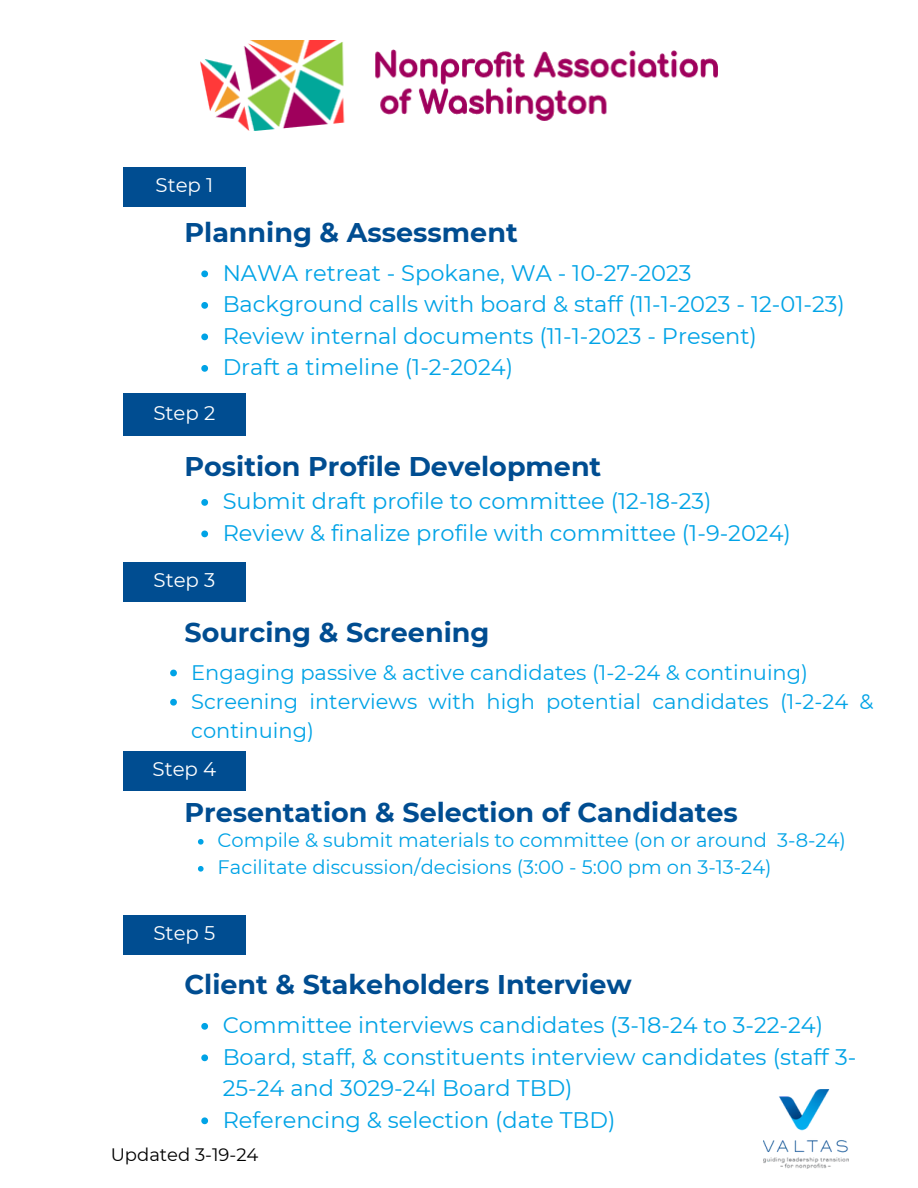
<style>
.page{position:relative;width:918px;height:1188px;background:#fff}
.page>*{position:absolute;margin:0;border:0;box-sizing:border-box;transform-origin:0 0}
.t1{font:700 27px "Montserrat";color:#004d91}
.t2{font:22.5px/31.5px "Montserrat";color:#00a3e6}
.t3{font:21px/29.2px "Montserrat";color:#00a3e6}
.t4{font:19.8px "Montserrat";color:#fff}
.t5{font:19.5px "Montserrat";color:#00a3e6}
.t6{font:18px "Montserrat";color:#000}
</style>
<div class="page">
<div style="left:123px;top:167px;width:123px;height:39px;background:#004d91"></div>
<svg style="left:201px;top:270px;width:7px;height:7px"></svg>
<svg style="left:201px;top:302px;width:7px;height:7px"></svg>
<svg style="left:201px;top:333px;width:7px;height:7px"></svg>
<svg style="left:201px;top:365px;width:7px;height:7px"></svg>
<svg style="left:201px;top:499px;width:7px;height:7px"></svg>
<svg style="left:201px;top:531px;width:7px;height:6px"></svg>
<svg style="left:170px;top:670px;width:7px;height:6px"></svg>
<svg style="left:170px;top:699px;width:7px;height:7px"></svg>
<div style="left:123px;top:393px;width:123px;height:43px;background:#004d91"></div>
<div style="left:123px;top:563px;width:123px;height:39px;background:#004d91"></div>
<div style="left:123px;top:915px;width:123px;height:39px;background:#004d91"></div>
<div style="left:123px;top:751px;width:123px;height:39px;background:#004d91"></div>
<svg style="left:201px;top:1023px;width:7px;height:7px"></svg>
<svg style="left:201px;top:1054px;width:7px;height:7px"></svg>
<svg style="left:201px;top:1117px;width:7px;height:7px"></svg>
<img style="left:764px;top:1089px;width:84px;height:79px">
<img style="left:200px;top:41px;width:518px;height:90px">
<svg style="left:198px;top:839px;width:6px;height:6px"></svg>
<svg style="left:198px;top:866px;width:6px;height:6px"></svg>
<p class="t4" style="left:156px;top:173px;width:59px">Step 1</p>
<p class="t1" style="left:184px;top:216px;width:335px">Planning &amp; Assessment</p>
<p class="t4" style="left:153px;top:401px;width:63px">Step 2</p>
<p class="t2" style="left:223px;top:257px;width:470px">NAWA retreat - Spokane, WA - 10-27-2023</p>
<h1 class="t2" style="left:223px;top:288px;width:624px">Background calls with board &amp; staff (11-1-2023 - 12-01-23)</h1>
<p class="t2" style="left:223px;top:320px;width:536px">Review internal documents (11-1-2023 - Present)</p>
<p class="t2" style="left:223px;top:351px;width:292px">Draft a timeline (1-2-2024)</p>
<p class="t1" style="left:184px;top:450px;width:418px">Position Profile Development</p>
<p class="t2" style="left:223px;top:485px;width:490px">Submit draft profile to committee (12-18-23)</p>
<p class="t2" style="left:223px;top:517px;width:570px">Review &amp; finalize profile with committee (1-9-2024)</p>
<p class="t4" style="left:154px;top:568px;width:63px">Step 3</p>
<h1 class="t1" style="left:184px;top:616px;width:306px">Sourcing &amp; Screening</h1>
<p class="t3" style="left:191px;top:658px;width:618px">Engaging passive &amp; active candidates (1-2-24 &amp; continuing)</p>
<h1 class="t3" style="left:191px;top:687px;width:684px">Screening interviews with high potential candidates (1-2-24 &amp; continuing)</h1>
<h1 class="t4" style="left:153px;top:757px;width:65px">Step 4</h1>
<p class="t1" style="left:184px;top:796px;width:555px">Presentation &amp; Selection of Candidates</p>
<p class="t5" style="left:218px;top:828px;width:630px">Compile &amp; submit materials to committee (on or around 3-8-24)</p>
<p class="t5" style="left:218px;top:855px;width:556px">Facilitate discussion/decisions (3:00 - 5:00 pm on 3-13-24)</p>
<p class="t4" style="left:154px;top:921px;width:63px">Step 5</p>
<p class="t1" style="left:184px;top:968px;width:449px">Client &amp; Stakeholders Interview</p>
<p class="t2" style="left:223px;top:1009px;width:602px">Committee interviews candidates (3-18-24 to 3-22-24)</p>
<p class="t2" style="left:223px;top:1041px;width:635px">Board, staff, &amp; constituents interview candidates (staff 3-<br>25-24 and 3029-24l Board TBD)</p>
<p class="t2" style="left:223px;top:1104px;width:394px">Referencing &amp; selection (date TBD)</p>
<p class="t6" style="left:111px;top:1143px;width:149px">Updated 3-19-24</p>
</div>
